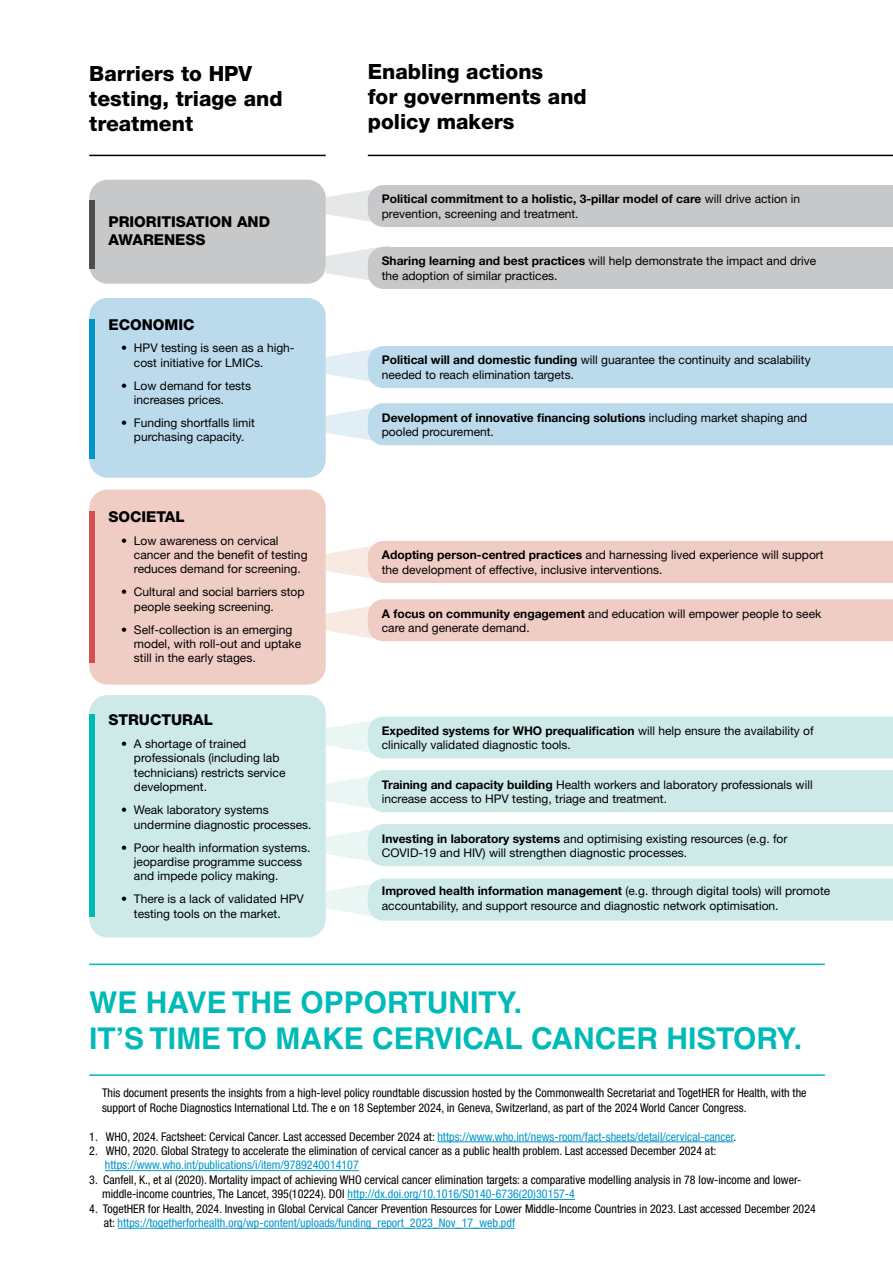
<style>
.page{position:relative;width:893px;height:1263px;background:#fff}
.page>*{position:absolute;margin:0;border:0;box-sizing:border-box;transform-origin:0 0}
.t1{font:700 30px/36px "Helvetica LT Std";color:#00bab7}
.t2{font:800 21px/25.2px "Helvetica Neue LT Std";color:#000}
.t3{font:800 15px/18px "Helvetica Neue LT Std";color:#000}
.t4{font:12px/14.4px "Helvetica Neue LT Std";color:#000}
.t5{font:condensed 12px/14.4px "Helvetica Neue LT Std";color:#000}
.t6{font:700 12px/14.4px "Helvetica Neue LT Std";color:#000}
.t7{font:condensed 12px "Helvetica Neue LT Std";color:#0095ca}
.s1{font-weight:400}
.s2{font-weight:700}
.s3{color:#0095ca}
</style>
<div class="page">
<svg style="left:326px;top:824px;width:567px;height:42px;background:#d0ebea"></svg>
<svg style="left:326px;top:770px;width:567px;height:42px;background:#d0ebea"></svg>
<svg style="left:326px;top:716px;width:567px;height:43px;background:#d1ebea"></svg>
<svg style="left:326px;top:599px;width:567px;height:42px;background:#f0d0c7"></svg>
<svg style="left:326px;top:403px;width:567px;height:42px;background:#bfdced"></svg>
<svg style="left:326px;top:245px;width:567px;height:44px;background:#cccdcf"></svg>
<svg style="left:326px;top:541px;width:567px;height:42px;background:#f0cfc7"></svg>
<svg style="left:326px;top:346px;width:567px;height:42px;background:#bfdced"></svg>
<svg style="left:326px;top:185px;width:567px;height:42px;background:#cacbcd"></svg>
<div style="left:89px;top:695px;width:237px;height:242px;background:#cdeae9;border-radius:18px"></div>
<div style="left:89px;top:490px;width:237px;height:195px;background:#f0cdc4;border-radius:18px"></div>
<div style="left:89px;top:298px;width:237px;height:180px;background:#bbdaec;border-radius:18px"></div>
<div style="left:89px;top:511px;width:5px;height:151px;background:#d35050"></div>
<div style="left:89px;top:714px;width:5px;height:203px;background:#00bab7"></div>
<div style="left:89px;top:319px;width:5px;height:139px;background:#0095ca"></div>
<svg style="left:326px;top:878px;width:567px;height:43px;background:#d1ebea"></svg>
<div style="left:89px;top:180px;width:237px;height:104px;background:#c6c8ca;border-radius:18px"></div>
<div style="left:89px;top:201px;width:5px;height:68px;background:#4d4d4f"></div>
<hr style="left:89px;top:155px;width:237px;height:1px;background:#000">
<hr style="left:368px;top:155px;width:525px;height:1px;background:#000">
<hr style="left:89px;top:1074px;width:736px;height:2px;background:#00bab7">
<hr style="left:89px;top:963px;width:736px;height:2px;background:#00bab7">
<hr style="left:437px;top:1141px;width:296px;height:1px;background:#0095ca">
<hr style="left:105px;top:1170px;width:254px;height:1px;background:#0095ca">
<hr style="left:348px;top:1199px;width:227px;height:1px;background:#0095ca">
<hr style="left:118px;top:1228px;width:397px;height:1px;background:#0095ca">
<h2 class="t2" style="left:89px;top:60px;width:195px">Barriers to HPV testing, triage and treatment</h2>
<h2 class="t2" style="left:368px;top:59px;width:220px">Enabling actions<br>for governments and policy makers</h2>
<p class="t3" style="left:108px;top:213px;width:163px">PRIORITISATION AND<br>AWARENESS</p>
<p class="t3" style="left:108px;top:315px;width:88px">ECONOMIC</p>
<p class="t4" style="left:134px;top:341px;width:162px;text-indent:-13px">• HPV testing is seen as a high&shy;cost initiative for LMICs.</p>
<p class="t4" style="left:134px;top:378px;width:119px;text-indent:-13px">• Low demand for tests increases prices.</p>
<p class="t4" style="left:121px;top:415px;width:135px;text-align:center">• Funding shortfalls limit purchasing capacity.</p>
<p class="t3" style="left:108px;top:507px;width:78px">SOCIETAL</p>
<p class="t4" style="left:134px;top:533px;width:175px;text-indent:-13px">• Low awareness on cervical cancer and the benefit of testing reduces demand for screening.</p>
<p class="t4" style="left:134px;top:585px;width:172px;text-indent:-13px">• Cultural and social barriers stop people seeking screening.</p>
<p class="t4" style="left:134px;top:622px;width:169px;text-indent:-13px">• Self-collection is an emerging model, with roll-out and uptake still in the early stages.</p>
<p class="t6" style="left:382px;top:192px;width:420px">Political commitment to a holistic, 3-pillar model of care <span class="s1">will drive action in prevention, screening and treatment.</span></p>
<p class="t4" style="left:382px;top:254px;width:436px"><span class="s2">Sharing learning and best practices</span> will help demonstrate the impact and drive the adoption of similar practices.</p>
<p class="t4" style="left:382px;top:353px;width:430px"><span class="s2">Political will and domestic funding</span> will guarantee the continuity and scalability needed to reach elimination targets.</p>
<p class="t4" style="left:382px;top:410px;width:427px"><span class="s2">Development of innovative financing solutions</span> including market shaping and pooled procurement.</p>
<p class="t4" style="left:382px;top:548px;width:443px"><span class="s2">Adopting person-centred practices</span> and harnessing lived experience will support the development of effective, inclusive interventions.</p>
<p class="t4" style="left:382px;top:606px;width:441px"><span class="s2">A focus on community engagement</span> and education will empower people to seek care and generate demand.</p>
<p class="t3" style="left:108px;top:711px;width:106px">STRUCTURAL</p>
<p class="t4" style="left:134px;top:736px;width:153px;text-indent:-13px">• A shortage of trained professionals (including lab technicians) restricts service development.</p>
<p class="t4" style="left:134px;top:802px;width:179px;text-indent:-13px">• Weak laboratory systems undermine diagnostic processes.</p>
<p class="t4" style="left:134px;top:840px;width:178px;text-indent:-13px">• Poor health information systems. jeopardise programme success and impede policy making.</p>
<p class="t4" style="left:134px;top:891px;width:172px;text-indent:-13px">• There is a lack of validated HPV testing tools on the market.</p>
<p class="t4" style="left:382px;top:883px;width:450px"><span class="s2">Improved health information management</span> (e.g. through digital tools) will promote accountability, and support resource and diagnostic network optimisation.</p>
<p class="t4" style="left:382px;top:723px;width:433px"><span class="s2">Expedited systems for WHO prequalification</span> will help ensure the availability of clinically validated diagnostic tools.</p>
<p class="t4" style="left:382px;top:777px;width:432px"><span class="s2">Training and capacity building</span> Health workers and laboratory professionals will increase access to HPV testing, triage and treatment.</p>
<p class="t4" style="left:382px;top:831px;width:407px"><span class="s2">Investing in laboratory systems</span> and optimising existing resources (e.g. for<br>COVID-19 and HIV) will strengthen diagnostic processes.</p>
<h1 class="t1" style="left:89px;top:984px;width:714px">WE HAVE THE OPPORTUNITY.<br>IT’S TIME TO MAKE CERVICAL CANCER HISTORY.</h1>
<p class="t5" style="left:102px;top:1086px;width:706px">This document presents the insights from a high-level policy roundtable discussion hosted by the Commonwealth Secretariat and TogetHER for Health, with the support of Roche Diagnostics International Ltd. The e on 18 September 2024, in Geneva, Switzerland, as part of the 2024 World Cancer Congress.</p>
<p class="t5" style="left:89px;top:1129px;width:649px">1. WHO, 2024. Factsheet: Cervical Cancer. Last accessed December 2024 at: <span class="s3">https://www.who.int/news-room/fact-sheets/detail/cervical-cancer</span>.</p>
<p class="t5" style="left:89px;top:1143px;width:629px">2. WHO, 2020. Global Strategy to accelerate the elimination of cervical cancer as a public health problem. Last accessed December 2024 at:</p>
<p class="t7" style="left:105px;top:1158px;width:255px">https://www.who.int/publications/i/item/9789240014107</p>
<p class="t5" style="left:102px;top:1172px;width:701px;text-indent:-13px">3. Canfell, K., et al (2020). Mortality impact of achieving WHO cervical cancer elimination targets: a comparative modelling analysis in 78 low-income and lower&shy;middle-income countries, The Lancet, 395(10224). DOI <span class="s3">http://dx.doi.org/10.1016/S0140-6736(20)30157-4</span></p>
<p class="t5" style="left:104px;top:1201px;width:714px;text-indent:-14px">4. TogetHER for Health, 2024. Investing in Global Cervical Cancer Prevention Resources for Lower Middle-Income Countries in 2023. Last accessed December 2024 at: <span class="s3">https://togetherforhealth.org/wp-content/uploads/funding_report_2023_Nov_17_web.pdf</span></p>
</div>
